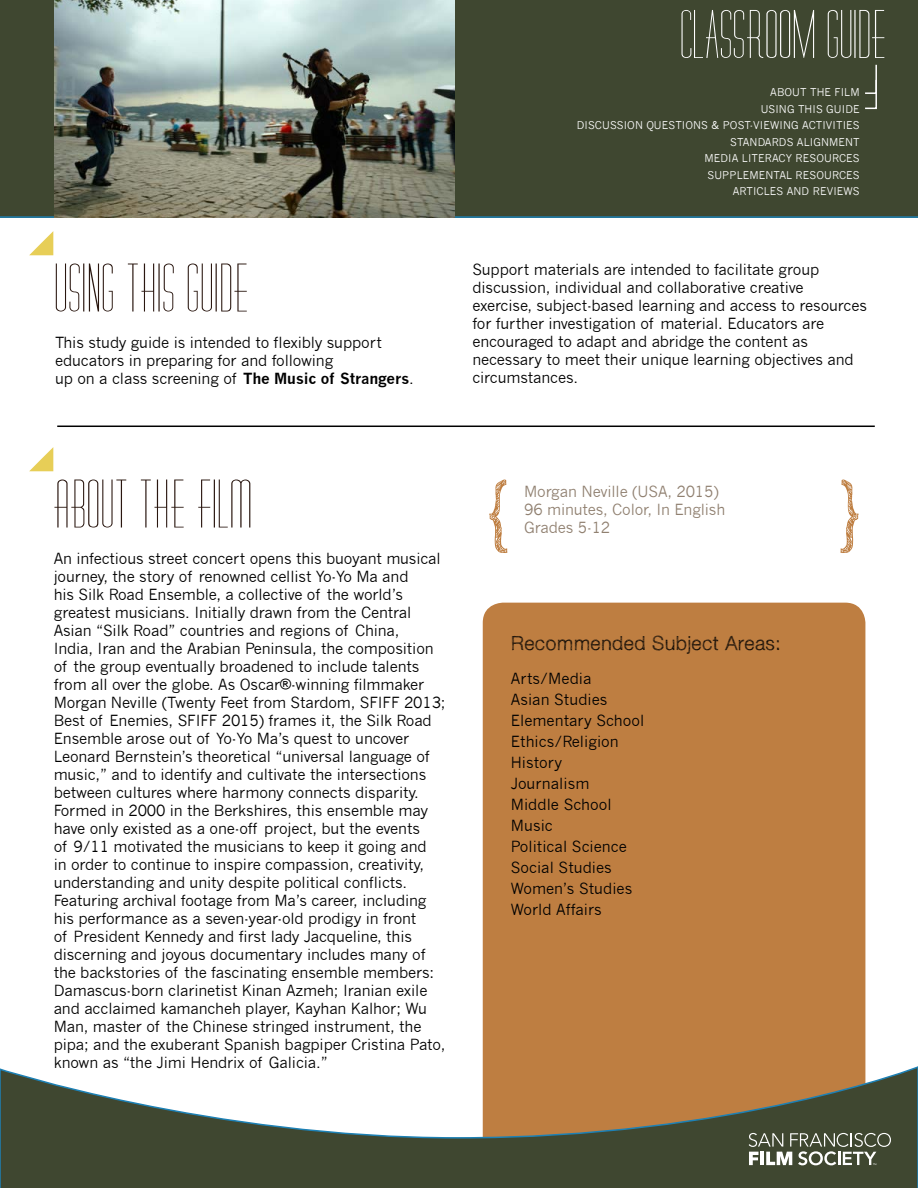
<style>
.page{position:relative;width:918px;height:1188px;background:#fff}
.page>*{position:absolute;margin:0;border:0;box-sizing:border-box;transform-origin:0 0}
.t1{font:60px "Diner";letter-spacing:.035em;color:#2a1710}
.t2{font:300 19.5px "Sketchetik";letter-spacing:.025em;color:#000}
.t3{font:15px/18px "News Gothic";letter-spacing:-.01em;color:#000}
.t4{font:15px/18px "News Gothic";letter-spacing:-.01em;color:#908070}
.t5{font:10.5px/16.5px "News Gothic";letter-spacing:.01em;color:#fff;text-align:right}
.s1{font-weight:700}
</style>
<div class="page">
<div style="left:0;top:0;width:918px;height:218px;background:#3f4730"></div>
<img style="left:54px;top:0;width:400px;height:217px">
<div style="left:483px;top:603px;width:382px;height:463px;background:#be7e41"></div>
<svg style="left:489px;top:480px;width:18px;height:73px"></svg>
<svg style="left:840px;top:480px;width:19px;height:73px"></svg>
<svg style="left:29px;top:231px;width:24px;height:24px"></svg>
<hr style="left:57px;top:426px;width:818px;height:1px;background:#000">
<svg style="left:29px;top:447px;width:24px;height:24px"></svg>
<svg style="left:0;top:1066px;width:918px;height:122px"></svg>
<svg style="left:682px;top:10px;width:202px;height:100px"></svg>
<svg style="left:742px;top:1133px;width:149px;height:33px"></svg>
<h1 class="t1" style="left:55px;top:256px;width:194px">USING THIS GUIDE</h1>
<p class="t3" style="left:55px;top:333px;width:360px">This study guide is intended to flexibly support educators in preparing for and following<br>up on a class screening of <span class="s1">The Music of Strangers</span>.</p>
<p class="t5" style="left:577px;top:84px;width:284px">ABOUT THE FILM<br>USING THIS GUIDE<br>DISCUSSION QUESTIONS &amp; POST-VIEWING ACTIVITIES<br>STANDARDS ALIGNMENT<br>MEDIA LITERACY RESOURCES<br>SUPPLEMENTAL RESOURCES<br>ARTICLES AND REVIEWS</p>
<p class="t3" style="left:472px;top:260px;width:396px">Support materials are intended to facilitate group discussion, individual and collaborative creative exercise, subject-based learning and access to resources for further investigation of material. Educators are encouraged to adapt and abridge the content as necessary to meet their unique learning objectives and circumstances.</p>
<h1 class="t1" style="left:54px;top:472px;width:200px">ABOUT THE FILM</h1>
<p class="t3" style="left:54px;top:549px;width:393px">An infectious street concert opens this buoyant musical journey, the story of renowned cellist Yo-Yo Ma and<br>his Silk Road Ensemble, a collective of the world’s greatest musicians. Initially drawn from the Central Asian “Silk Road” countries and regions of China,<br>India, Iran and the Arabian Peninsula, the composition of the group eventually broadened to include talents from all over the globe. As Oscar®-winning filmmaker Morgan Neville (Twenty Feet from Stardom, SFIFF 2013; Best of Enemies, SFIFF 2015) frames it, the Silk Road Ensemble arose out of Yo-Yo Ma’s quest to uncover Leonard Bernstein’s theoretical “universal language of music,” and to identify and cultivate the intersections between cultures where harmony connects disparity.<br>Formed in 2000 in the Berkshires, this ensemble may have only existed as a one-off project, but the events<br>of 9/11 motivated the musicians to keep it going and<br>in order to continue to inspire compassion, creativity, understanding and unity despite political conflicts.<br>Featuring archival footage from Ma’s career, including his performance as a seven-year-old prodigy in front<br>of President Kennedy and first lady Jacqueline, this discerning and joyous documentary includes many of the backstories of the fascinating ensemble members:<br>Damascus-born clarinetist Kinan Azmeh; Iranian exile and acclaimed kamancheh player, Kayhan Kalhor; Wu Man, master of the Chinese stringed instrument, the pipa; and the exuberant Spanish bagpiper Cristina Pato, known as “the Jimi Hendrix of Galicia.”</p>
<p class="t4" style="left:524px;top:483px;width:203px">Morgan Neville (USA, 2015)<br>96 minutes, Color, In English<br>Grades 5-12</p>
<h2 class="t2" style="left:511px;top:631px;width:271px">Recommended Subject Areas:</h2>
<p class="t3" style="left:511px;top:668px;width:135px;line-height:21px">Arts/Media<br>Asian Studies<br>Elementary School<br>Ethics/Religion<br>History<br>Journalism<br>Middle School<br>Music<br>Political Science<br>Social Studies<br>Women’s Studies<br>World Affairs</p>
</div>
